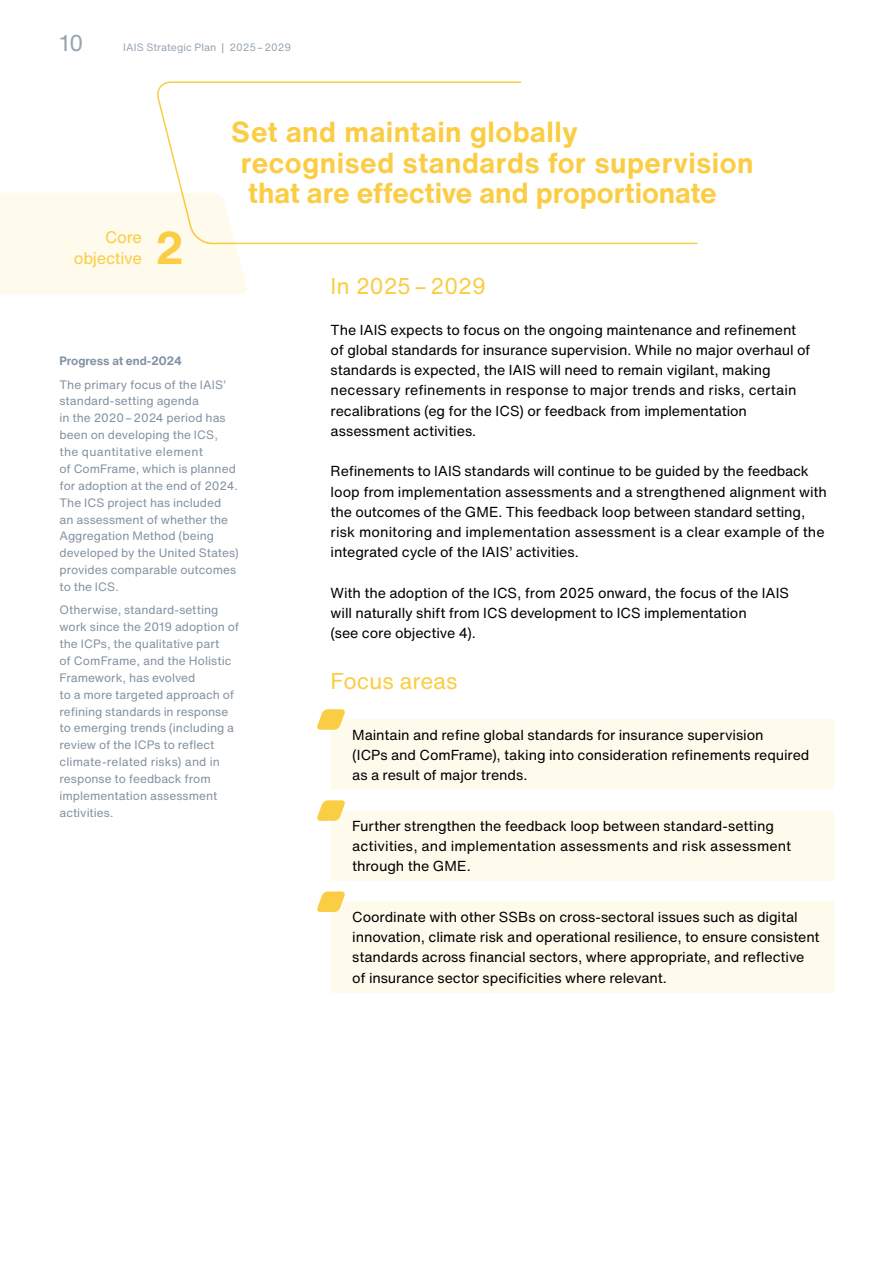
<style>
.page{position:relative;width:893px;height:1263px;background:#fff}
.page>*{position:absolute;margin:0;border:0;box-sizing:border-box;transform-origin:0 0}
.t1{font:700 45px "Helvetica Now Text";color:#fbcd44}
.t2{font:700 28.5px/30.5px "Helvetica Now Text";letter-spacing:.015em;color:#fbcd44}
.t3{font:22.5px "Helvetica Now Text";letter-spacing:-.01em;color:#fbcd44}
.t4{font:22.5px "Helvetica Now Text";color:#97a4b2}
.t5{font:16.5px/20.2px "Helvetica Now Text";letter-spacing:-.02em;color:#fbcd44;text-align:right}
.t6{font:14.25px/20.2px "Helvetica Now Text";letter-spacing:-.005em;color:#000}
.t7{font:12px/16.8px "Helvetica Now Text";color:#8392a3}
.t8{font:700 12px "Helvetica Now Text";letter-spacing:-.005em;color:#8392a3}
.t9{font:10.5px "Helvetica Now Text";letter-spacing:.005em;color:#97a4b2}
</style>
<div class="page">
<div style="left:331px;top:719px;width:502px;height:71px;background:#fefaec"></div>
<div style="left:331px;top:810px;width:502px;height:71px;background:#fefaec"></div>
<div style="left:331px;top:902px;width:502px;height:91px;background:#fefaec"></div>
<div style="left:0;top:193px;width:247px;height:101px;background:#fefaec"></div>
<svg style="left:156px;top:81px;width:542px;height:164px"></svg>
<svg style="left:317px;top:709px;width:28px;height:21px"></svg>
<svg style="left:317px;top:800px;width:28px;height:21px"></svg>
<svg style="left:317px;top:891px;width:29px;height:21px"></svg>
<h3 class="t4" style="left:60px;top:28px;width:26px">10</h3>
<p class="t9" style="left:123px;top:40px;width:169px">IAIS Strategic Plan | 2025 – 2029</p>
<p class="t5" style="left:74px;top:227px;width:70px">Core objective</p>
<h1 class="t1" style="left:155px;top:217px;width:31px">2</h1>
<h2 class="t2" style="left:241px;top:117px;width:514px;text-indent:-9px">Set and maintain globally<br>recognised standards for supervision that are effective and proportionate</h2>
<p class="t8" style="left:60px;top:353px;width:124px">Progress at end-2024</p>
<p class="t7" style="left:60px;top:376px;width:181px">The primary focus of the IAIS’ standard-setting agenda<br>in the 2020 – 2024 period has been on developing the ICS, the quantitative element<br>of ComFrame, which is planned for adoption at the end of 2024.<br>The ICS project has included<br>an assessment of whether the<br>Aggregation Method (being developed by the United States) provides comparable outcomes to the ICS.</p>
<p class="t7" style="left:60px;top:602px;width:181px">Otherwise, standard-setting work since the 2019 adoption of the ICPs, the qualitative part<br>of ComFrame, and the Holistic<br>Framework, has evolved<br>to a more targeted approach of refining standards in response to emerging trends (including a review of the ICPs to reflect climate-related risks) and in response to feedback from implementation assessment activities.</p>
<h3 class="t3" style="left:331px;top:271px;width:157px">In 2025 – 2029</h3>
<p class="t6" style="left:331px;top:319px;width:481px">The IAIS expects to focus on the ongoing maintenance and refinement of global standards for insurance supervision. While no major overhaul of standards is expected, the IAIS will need to remain vigilant, making necessary refinements in response to major trends and risks, certain recalibrations (eg for the ICS) or feedback from implementation assessment activities.</p>
<p class="t6" style="left:331px;top:461px;width:498px">Refinements to IAIS standards will continue to be guided by the feedback loop from implementation assessments and a strengthened alignment with the outcomes of the GME. This feedback loop between standard setting, risk monitoring and implementation assessment is a clear example of the integrated cycle of the IAIS’ activities.</p>
<p class="t6" style="left:331px;top:583px;width:460px">With the adoption of the ICS, from 2025 onward, the focus of the IAIS will naturally shift from ICS development to ICS implementation<br>(see core objective 4).</p>
<h3 class="t3" style="left:331px;top:666px;width:128px">Focus areas</h3>
<p class="t6" style="left:352px;top:724px;width:459px">Maintain and refine global standards for insurance supervision<br>(ICPs and ComFrame), taking into consideration refinements required as a result of major trends.</p>
<p class="t6" style="left:352px;top:816px;width:441px">Further strengthen the feedback loop between standard-setting activities, and implementation assessments and risk assessment through the GME.</p>
<p class="t6" style="left:352px;top:907px;width:469px">Coordinate with other SSBs on cross-sectoral issues such as digital innovation, climate risk and operational resilience, to ensure consistent standards across financial sectors, where appropriate, and reflective of insurance sector specificities where relevant.</p>
</div>
